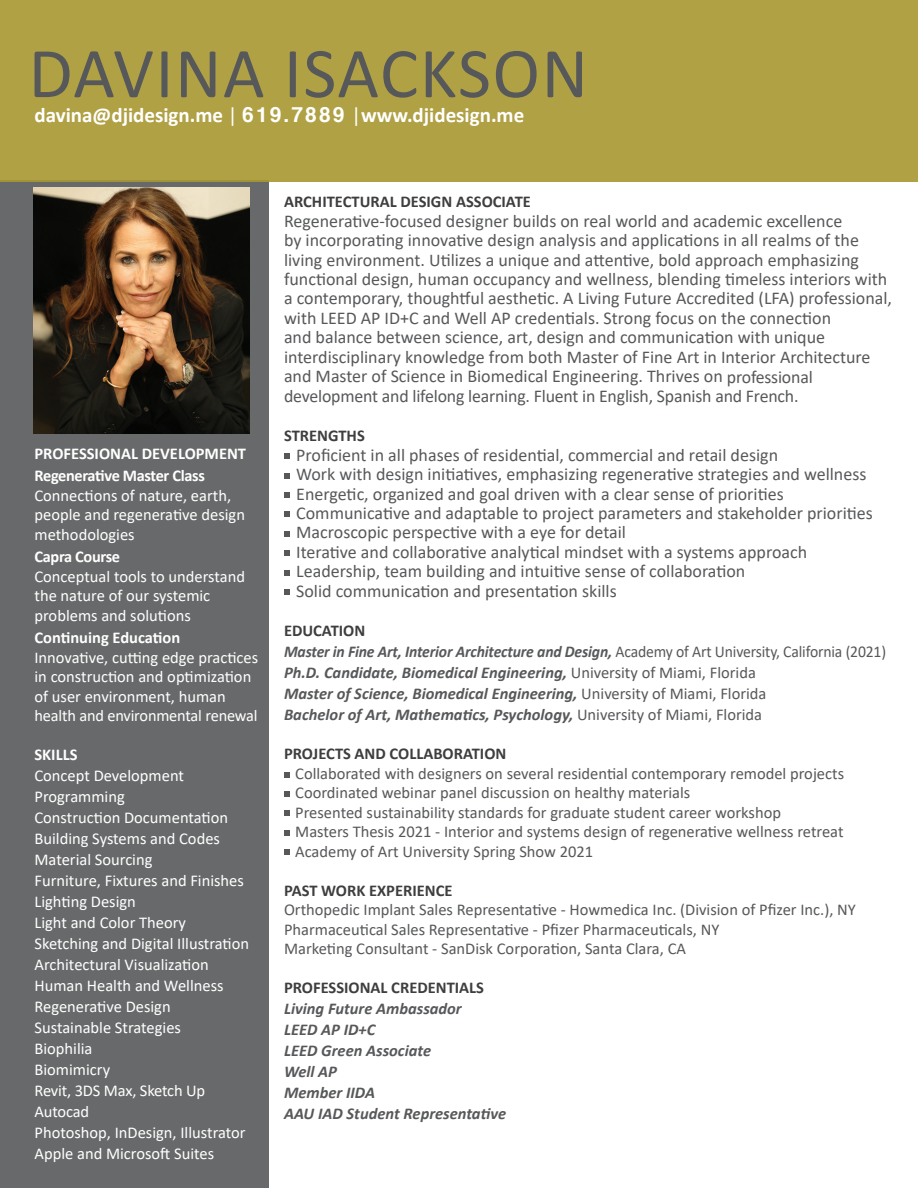
<style>
.page{position:relative;width:918px;height:1188px;background:#fff}
.page>*{position:absolute;margin:0;border:0;box-sizing:border-box;transform-origin:0 0}
.t1{font:72px "Calibri";letter-spacing:.02em;color:#57585a}
.t2{font:700 21px "Calibri";color:#fff}
.t3{font:18px/19.5px "Calibri";color:#57585a}
.t4{font:16.5px/21px "Calibri";color:#fff}
.t5{font:16.5px/19.5px "Calibri";color:#57585a}
.t6{font:italic 700 16.5px/21px "Calibri";color:#57585a;scale:.95 1}
.t7{font:700 16.5px "Calibri";color:#3e3e3f}
.t8{font:italic 700 16.5px/21px "Calibri";color:#57585a}
.t9{font:700 16.5px/22.5px "Calibri";letter-spacing:-.01em;color:#fff}
.s1{font-weight:400}
.s2{font-family:"Helvetica"}
.s3{font-style:normal;color:#3e3e3f}
.s4{font-weight:400;font-style:normal}
</style>
<div class="page">
<div style="left:0;top:180px;width:269px;height:1008px;background:#68696a"></div>
<div style="left:0;top:0;width:918px;height:181px;background:#b0a145"></div>
<img style="left:33px;top:187px;width:216px;height:246px">
<svg style="left:284px;top:454px;width:5px;height:5px"></svg>
<svg style="left:284px;top:473px;width:5px;height:5px"></svg>
<svg style="left:284px;top:493px;width:5px;height:5px"></svg>
<svg style="left:284px;top:512px;width:5px;height:5px"></svg>
<svg style="left:284px;top:531px;width:5px;height:5px"></svg>
<svg style="left:284px;top:551px;width:5px;height:5px"></svg>
<svg style="left:284px;top:570px;width:5px;height:5px"></svg>
<svg style="left:284px;top:589px;width:5px;height:6px"></svg>
<svg style="left:284px;top:772px;width:5px;height:5px"></svg>
<svg style="left:284px;top:791px;width:5px;height:6px"></svg>
<svg style="left:284px;top:811px;width:5px;height:5px"></svg>
<svg style="left:284px;top:830px;width:5px;height:5px"></svg>
<svg style="left:284px;top:850px;width:5px;height:5px"></svg>
<h1 class="t1" style="left:28px;top:23px;width:561px">DAVINA ISACKSON</h1>
<p class="t2" style="left:34px;top:100px;width:491px">davina@djidesign.me <span class="s1">|</span> <span class="s2">619.7889</span> <span class="s1">|</span>www.djidesign.me</p>
<p class="t9" style="left:34px;top:442px;width:213px">PROFESSIONAL DEVELOPMENT<br>Regenerative Master Class</p>
<p class="t4" style="left:34px;top:485px;width:212px;line-height:19.5px">Connections of nature, earth, people and regenerative design methodologies</p>
<p class="t9" style="left:34px;top:545px;width:87px">Capra Course</p>
<p class="t4" style="left:34px;top:566px;width:212px;line-height:19.5px">Conceptual tools to understand the nature of our systemic problems and solutions</p>
<p class="t9" style="left:34px;top:626px;width:147px">Continuing Education</p>
<p class="t4" style="left:34px;top:647px;width:225px;line-height:19.5px">Innovative, cutting edge practices in construction and optimization of user environment, human health and environmental renewal</p>
<p class="t9" style="left:34px;top:743px;width:44px">SKILLS</p>
<p class="t4" style="left:34px;top:765px;width:216px">Concept Development<br>Programming<br>Construction Documentation<br>Building Systems and Codes<br>Material Sourcing<br>Furniture, Fixtures and Finishes<br>Lighting Design<br>Light and Color Theory<br>Sketching and Digital Illustration<br>Architectural Visualization<br>Human Health and Wellness<br>Regenerative Design<br>Sustainable Strategies<br>Biophilia<br>Biomimicry<br>Revit, 3DS Max, Sketch Up<br>Autocad<br>Photoshop, InDesign, Illustrator<br>Apple and Microsoft Suites</p>
<p class="t7" style="left:284px;top:190px;width:248px">ARCHITECTURAL DESIGN ASSOCIATE</p>
<p class="t3" style="left:284px;top:210px;width:610px">Regenerative-focused designer builds on real world and academic excellence<br>by incorporating innovative design analysis and applications in all realms of the living environment. Utilizes a unique and attentive, bold approach emphasizing functional design, human occupancy and wellness, blending timeless interiors with a contemporary, thoughtful aesthetic. A Living Future Accredited (LFA) professional, with LEED AP ID+C and Well AP credentials. Strong focus on the connection<br>and balance between science, art, design and communication with unique interdisciplinary knowledge from both Master of Fine Art in Interior Architecture and Master of Science in Biomedical Engineering. Thrives on professional development and lifelong learning. Fluent in English, Spanish and French.</p>
<p class="t7" style="left:284px;top:424px;width:82px">STRENGTHS</p>
<p class="t3" style="left:296px;top:444px;width:578px">Proficient in all phases of residential, commercial and retail design<br>Work with design initiatives, emphasizing regenerative strategies and wellness Energetic, organized and goal driven with a clear sense of priorities Communicative and adaptable to project parameters and stakeholder priorities Macroscopic perspective with a eye for detail<br>Iterative and collaborative analytical mindset with a systems approach Leadership, team building and intuitive sense of collaboration<br>Solid communication and presentation skills</p>
<p class="t6" style="left:284px;top:619px;width:635px"><span class="s3">EDUCATION<br></span>Master in Fine Art, Interior Architecture and Design, <span class="s4">Academy of Art University, California (2021)<br></span>Ph.D. Candidate, Biomedical Engineering, <span class="s4">University of Miami, Florida<br></span>Master of Science, Biomedical Engineering, <span class="s4">University of Miami, Florida<br></span>Bachelor of Art, Mathematics, Psychology, <span class="s4">University of Miami, Florida</span></p>
<p class="t7" style="left:284px;top:742px;width:224px">PROJECTS AND COLLABORATION</p>
<p class="t5" style="left:295px;top:763px;width:550px">Collaborated with designers on several residential contemporary remodel projects Coordinated webinar panel discussion on healthy materials<br>Presented sustainability standards for graduate student career workshop<br>Masters Thesis 2021 - Interior and systems design of regenerative wellness retreat Academy of Art University Spring Show 2021</p>
<p class="t7" style="left:284px;top:878px;width:170px">PAST WORK EXPERIENCE</p>
<p class="t5" style="left:284px;top:899px;width:573px">Orthopedic Implant Sales Representative - Howmedica Inc. (Division of Pfizer Inc.), NY<br>Pharmaceutical Sales Representative - Pfizer Pharmaceuticals, NY<br>Marketing Consultant - SanDisk Corporation, Santa Clara, CA</p>
<p class="t7" style="left:284px;top:976px;width:202px">PROFESSIONAL CREDENTIALS</p>
<p class="t8" style="left:284px;top:998px;width:224px">Living Future Ambassador<br>LEED AP ID+C<br>LEED Green Associate<br>Well AP<br>Member IIDA<br>AAU IAD Student Representative</p>
</div>
